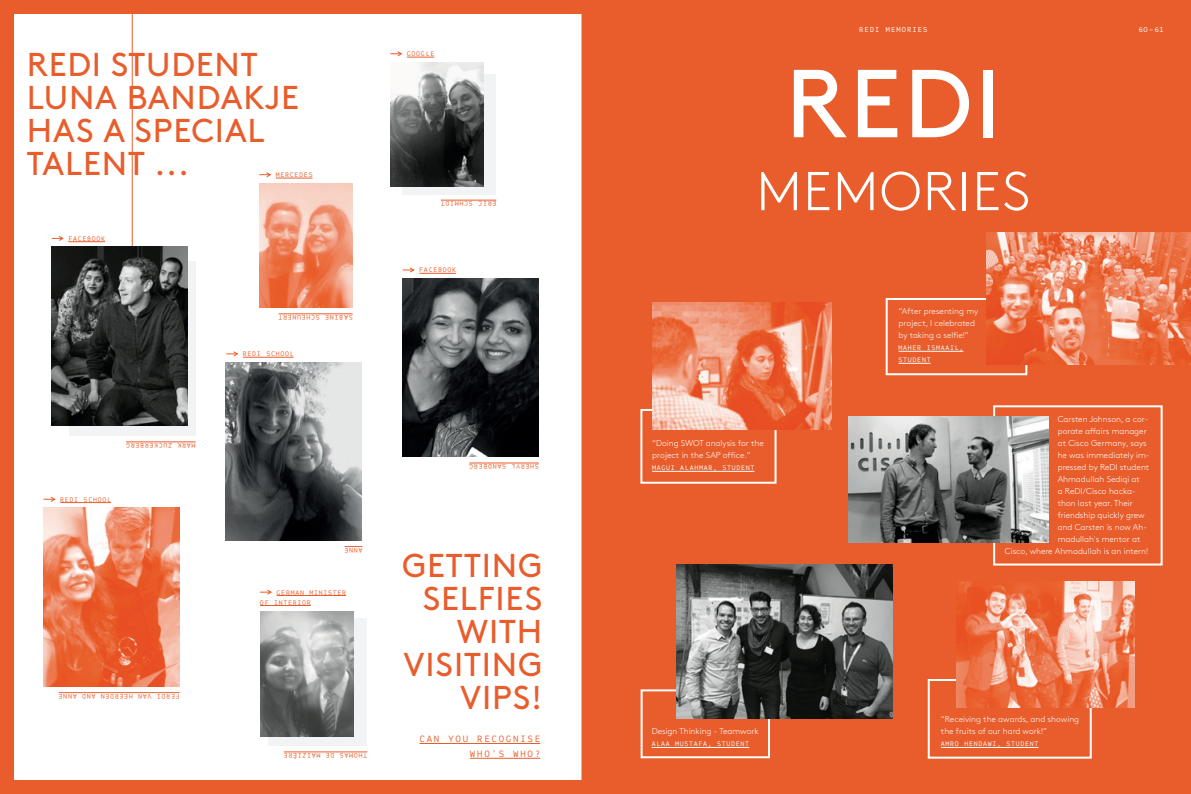
<style>
.page{position:relative;width:1191px;height:794px;background:#fff}
.page>*{position:absolute;margin:0;border:0;box-sizing:border-box;transform-origin:0 0}
.t1{font:96.3px "Brown";color:#fff}
.t2{font:300 54.5px "Brown";letter-spacing:.025em;color:#fff}
.t3{font:33px/33px "Brown";letter-spacing:.025em;color:#e85d2b;text-align:right}
.t4{font:500 9px/14.8px "Ingrid Mono";letter-spacing:.2em;color:#e85d2b;text-align:right}
.t5{font:300 8.5px/12px "Brown";color:#fff}
.t6{font:500 7px "Ingrid Mono";letter-spacing:.16em;color:#fff}
.t7{font:500 6.5px/10px "Ingrid Mono";letter-spacing:.12em;color:#e85d2b}
.t8{font:500 6.5px/12px "Ingrid Mono";letter-spacing:.12em;color:#fff}
</style>
<div class="page">
<div style="left:0;top:0;width:595px;height:794px;border:14px solid #e85d2b"></div>
<div style="left:0;top:0;width:595px;height:9px;background:#e85d2b"></div>
<div style="left:0;top:785px;width:595px;height:9px;background:#e85d2b"></div>
<div style="left:0;top:0;width:9px;height:794px;background:#e85d2b"></div>
<div style="left:587px;top:0;width:14px;height:794px;background:#e85d2b"></div>
<div style="left:590px;top:0;width:601px;height:794px;background:#e85d2b"></div>
<div style="left:403px;top:74px;width:93px;height:120px;background:#f2f3f4"></div>
<div style="left:268px;top:618px;width:99px;height:127px;background:#f2f3f4"></div>
<div style="left:69px;top:261px;width:127px;height:175px;background:#f2f3f4"></div>
<hr style="left:132px;top:9px;width:1px;height:269px;background:#e85d2b">
<div style="left:640px;top:409px;width:136px;height:75px;border:2px solid #fff"></div>
<div style="left:993px;top:405px;width:169px;height:160px;border:2px solid #fff"></div>
<div style="left:885px;top:298px;width:142px;height:77px;border:2px solid #fff"></div>
<div style="left:640px;top:689px;width:130px;height:69px;border:2px solid #fff"></div>
<div style="left:927px;top:679px;width:164px;height:79px;border:2px solid #fff"></div>
<hr style="left:419px;top:743px;width:121px;height:1px;background:#e85d2b">
<hr style="left:470px;top:758px;width:70px;height:1px;background:#e85d2b">
<hr style="left:284px;top:751px;width:83px;height:1px;background:#e85d2b">
<hr style="left:59px;top:692px;width:121px;height:1px;background:#e85d2b">
<svg style="left:344px;top:546px;width:18px;height:1px"></svg>
<hr style="left:469px;top:463px;width:70px;height:1px;background:#e85d2b">
<hr style="left:126px;top:441px;width:70px;height:1px;background:#e85d2b">
<hr style="left:278px;top:313px;width:75px;height:1px;background:#e85d2b">
<hr style="left:441px;top:200px;width:55px;height:1px;background:#e85d2b">
<hr style="left:277px;top:595px;width:69px;height:1px;background:#e85d2b">
<hr style="left:260px;top:605px;width:51px;height:1px;background:#e85d2b">
<svg style="left:260px;top:589px;width:12px;height:6px"></svg>
<hr style="left:60px;top:502px;width:51px;height:1px;background:#e85d2b">
<svg style="left:44px;top:496px;width:12px;height:6px"></svg>
<hr style="left:276px;top:178px;width:36px;height:1px;background:#e85d2b">
<svg style="left:259px;top:172px;width:12px;height:5px"></svg>
<svg style="left:390px;top:51px;width:44px;height:7px"></svg>
<hr style="left:68px;top:241px;width:37px;height:1px;background:#e85d2b">
<svg style="left:52px;top:236px;width:12px;height:5px"></svg>
<hr style="left:419px;top:273px;width:37px;height:1px;background:#e85d2b">
<svg style="left:403px;top:267px;width:12px;height:6px"></svg>
<hr style="left:243px;top:357px;width:51px;height:1px;background:#e85d2b">
<svg style="left:226px;top:351px;width:12px;height:6px"></svg>
<hr style="left:652px;top:471px;width:102px;height:1px;background:#fff">
<hr style="left:651px;top:747px;width:98px;height:1px;background:#fff">
<hr style="left:898px;top:351px;width:65px;height:1px;background:#fff">
<hr style="left:898px;top:363px;width:32px;height:1px;background:#fff">
<hr style="left:941px;top:747px;width:97px;height:1px;background:#fff">
<img style="left:390px;top:62px;width:94px;height:125px">
<img style="left:226px;top:362px;width:136px;height:179px">
<img style="left:44px;top:508px;width:136px;height:178px">
<img style="left:259px;top:183px;width:94px;height:125px">
<img style="left:260px;top:611px;width:93px;height:125px">
<img style="left:403px;top:278px;width:136px;height:179px">
<img style="left:52px;top:246px;width:136px;height:179px">
<img style="left:652px;top:302px;width:179px;height:127px">
<img style="left:676px;top:564px;width:216px;height:154px">
<img style="left:956px;top:581px;width:178px;height:126px">
<img style="left:849px;top:416px;width:199px;height:126px">
<img style="left:986px;top:233px;width:205px;height:132px">
<h3 class="t3" style="left:27px;top:45px;width:274px;text-align:left">REDI STUDENT<br>LUNA BANDAKJE<br>HAS A SPECIAL<br>TALENT ...</h3>
<p class="t7" style="left:276px;top:170px;width:38px">MERCEDES</p>
<p class="t7" style="left:68px;top:233px;width:38px">FACEBOOK</p>
<p class="t7" style="left:196px;top:450px;width:71px;rotate:-180deg">MARK ZUCKERBERG</p>
<p class="t7" style="left:60px;top:494px;width:52px">REDI SCHOOL</p>
<p class="t7" style="left:180px;top:701px;width:122px;rotate:-180deg">FERDI VAN HEERDEN AND ANNE</p>
<p class="t7" style="left:353px;top:322px;width:76px;rotate:-180deg">SABINE SCHEUNERT</p>
<p class="t7" style="left:243px;top:349px;width:52px">REDI SCHOOL</p>
<p class="t7" style="left:362px;top:555px;width:19px;rotate:-180deg">ANNE</p>
<p class="t7" style="left:260px;top:587px;width:88px;text-indent:17px">GERMAN MINISTER<br>OF INTERIOR</p>
<p class="t7" style="left:367px;top:760px;width:85px;rotate:-180deg">THOMAS DE MAIZIÈRE</p>
<p class="t7" style="left:407px;top:49px;width:29px">GOOGLE</p>
<p class="t7" style="left:496px;top:208px;width:57px;rotate:-180deg">ERIC SCHMIDT</p>
<p class="t7" style="left:419px;top:265px;width:38px">FACEBOOK</p>
<p class="t7" style="left:539px;top:471px;width:71px;rotate:-180deg">SHERYL SANDBERG</p>
<h3 class="t3" style="left:402px;top:547px;width:142px">GETTING<br>SELFIES<br>WITH<br>VISITING<br>VIPS!</h3>
<p class="t4" style="left:419px;top:731px;width:122px">CAN YOU RECOGNISE<br>WHO'S WHO?</p>
<p class="t6" style="left:859px;top:25px;width:70px">REDI MEMORIES</p>
<p class="t6" style="left:1139px;top:25px;width:26px">60– 61</p>
<h1 class="t1" style="left:785px;top:30px;width:218px">REDI</h1>
<h2 class="t2" style="left:756px;top:151px;width:275px">MEMORIES</h2>
<p class="t5" style="left:652px;top:437px;width:113px">“Doing SWOT analysis for the project in the SAP office.”</p>
<p class="t8" style="left:652px;top:462px;width:104px">MAGUI ALAHMAR, STUDENT</p>
<p class="t5" style="left:651px;top:725px;width:108px">Design Thinking - Teamwork</p>
<p class="t8" style="left:651px;top:738px;width:99px">ALAA MUSTAFA, STUDENT</p>
<p class="t5" style="left:898px;top:305px;width:81px">“After presenting my project, I celebrated by taking a selfie!”</p>
<p class="t8" style="left:898px;top:342px;width:66px">MAHER ISMAAIL,<br>STUDENT</p>
<p class="t5" style="left:1057px;top:413px;width:92px">Carsten Johnson, a cor-</p>
<p class="t5" style="left:1057px;top:425px;width:90px">porate affairs manager</p>
<p class="t5" style="left:1057px;top:437px;width:91px">at Cisco Germany, says</p>
<p class="t5" style="left:1057px;top:449px;width:93px">he was immediately im-</p>
<p class="t5" style="left:1057px;top:461px;width:93px">pressed by ReDI student</p>
<p class="t5" style="left:1057px;top:473px;width:84px">Ahmadullah Sediqi at</p>
<p class="t5" style="left:1057px;top:485px;width:79px">a ReDI/Cisco hacka-</p>
<p class="t5" style="left:1057px;top:497px;width:77px">thon last year. Their</p>
<p class="t5" style="left:1057px;top:509px;width:89px">friendship quickly grew</p>
<p class="t5" style="left:1057px;top:521px;width:91px">and Carsten is now Ah-</p>
<p class="t5" style="left:1057px;top:533px;width:84px">madullah's mentor at</p>
<p class="t5" style="left:1005px;top:545px;width:145px">Cisco, where Ahmadullah is an intern!</p>
<p class="t5" style="left:941px;top:713px;width:140px">“Receiving the awards, and showing the fruits of our hard work!”</p>
<p class="t8" style="left:941px;top:738px;width:99px">AMRO HENDAWI, STUDENT</p>
</div>
